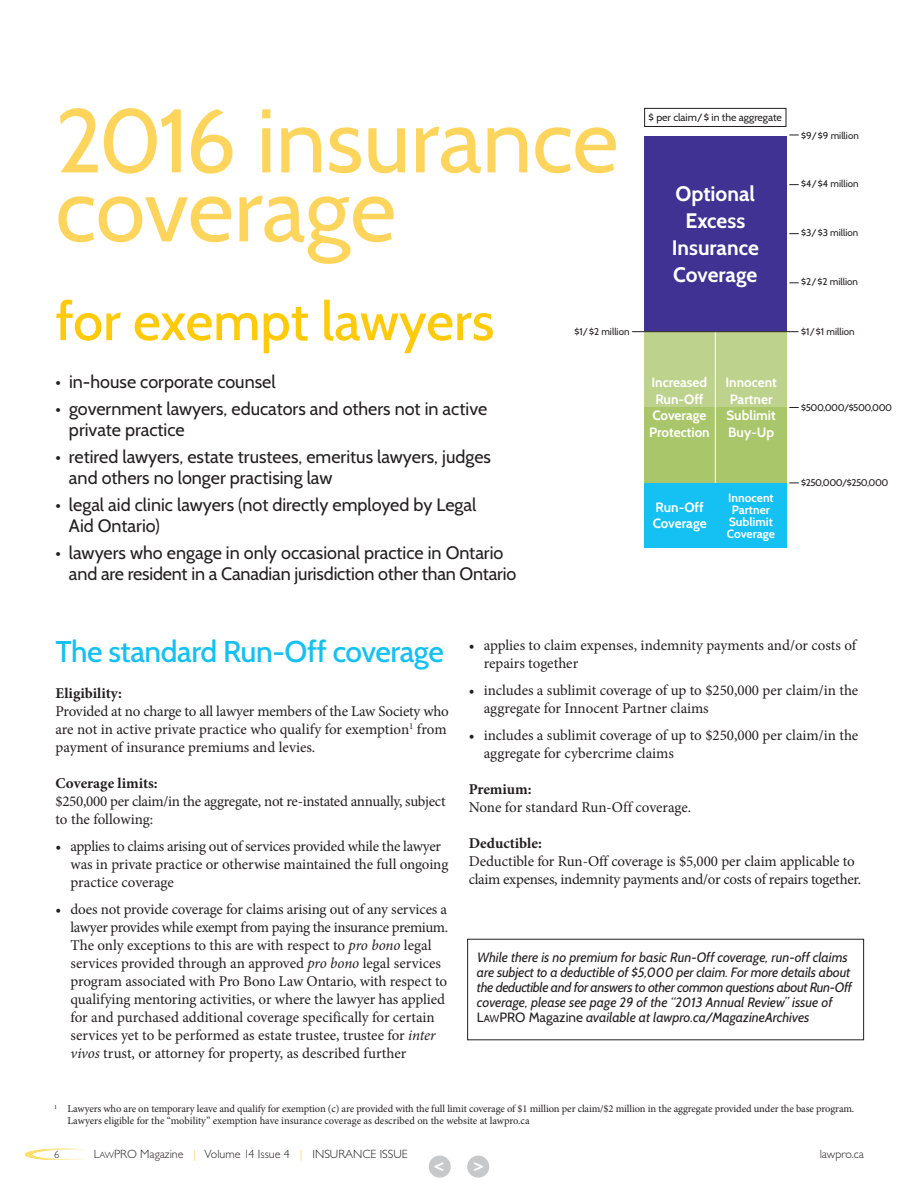
<style>
.page{position:relative;width:918px;height:1188px;background:#fff}
.page>*{position:absolute;margin:0;border:0;box-sizing:border-box;transform-origin:0 0}
.t1{font:90px/69px "Cabin";letter-spacing:-.005em;color:#fed55c}
.t2{font:500 54px "Cabin";color:#feca0a}
.t3{font:500 30px "Cabin";letter-spacing:-.015em;color:#15c0f2}
.t4{font:700 21px/27px "Cabin";color:#fff;text-align:center}
.t5{font:18px/21px "Cabin";color:#231f20}
.t6{font:800 17.55px "Avenir";color:#fff}
.t7{font:15px/18px "Minion Pro";letter-spacing:-.01em;color:#231f20}
.t8{font:700 15px "Minion Pro";color:#231f20}
.t9{font:italic 13.5px/15px "Cabin";letter-spacing:-.005em;color:#231f20}
.t10{font:700 13.5px/16.5px "Cabin";color:#fff}
.t11{font:300 12px "Gill Sans";color:#231f20}
.t12{font:700 12px/12px "Cabin";color:#fff;text-align:center}
.t13{font:10.5px/12px "Minion Pro";letter-spacing:-.01em;color:#231f20}
.t14{font:10.5px "Cabin";color:#231f20}
.t15{font:300 10.5px "Gill Sans";color:#231f20}
.t16{font:9.75px "Cabin";color:#231f20}
.t17{font:9.75px "Cabin";letter-spacing:-.05em;color:#231f20}
.s1{font-style:italic}
.s2{font-style:normal}
.s3{font-style:normal;font-size:10.2px}
.s4{font-size:9px}
.s5{color:#ffcf45}
</style>
<div class="page">
<svg style="left:25px;top:1148px;width:60px;height:12px"></svg>
<div style="left:644px;top:136px;width:143px;height:196px;background:#3f3293"></div>
<div style="left:644px;top:483px;width:143px;height:65px;background:#15c0f2"></div>
<div style="left:644px;top:332px;width:143px;height:75px;background:#bdd28d"></div>
<div style="left:644px;top:407px;width:143px;height:76px;background:#a9c66a"></div>
<div style="left:644px;top:108px;width:142px;height:19px;border:1px solid #231f20"></div>
<hr style="left:715px;top:332px;width:1px;height:151px;background:#fff">
<hr style="left:632px;top:331px;width:167px;height:1px;background:#231f20">
<div style="left:467px;top:939px;width:397px;height:101px;border:1px solid #231f20"></div>
<div style="left:467px;top:1156px;width:22px;height:22px;background:#c7c8ca;border-radius:50%"></div>
<div style="left:429px;top:1156px;width:22px;height:22px;background:#c7c8ca;border-radius:50%"></div>
<h1 class="t1" style="left:56px;top:115px;width:565px">2016 insurance coverage</h1>
<p class="t14" style="left:649px;top:113px;width:135px">$ per claim/$ in the aggregate</p>
<h3 class="t4" style="left:672px;top:182px;width:89px">Optional<br>Excess<br>Insurance<br>Coverage</h3>
<p class="t16" style="left:801px;top:131px;width:59px">$9/$9 million</p>
<p class="t16" style="left:801px;top:180px;width:59px">$4/$4 million</p>
<p class="t16" style="left:801px;top:229px;width:59px">$3/$3 million</p>
<p class="t16" style="left:801px;top:278px;width:58px">$2/$2 million</p>
<h2 class="t2" style="left:56px;top:300px;width:440px">for exempt lawyers</h2>
<p class="t5" style="left:56px;top:373px;width:222px">• in-house corporate counsel</p>
<p class="t5" style="left:69px;top:400px;width:420px;text-indent:-13px">• government lawyers, educators and others not in active private practice</p>
<p class="t5" style="left:69px;top:448px;width:424px;text-indent:-13px">• retired lawyers, estate trustees, emeritus lawyers, judges and others no longer practising law</p>
<p class="t5" style="left:69px;top:496px;width:409px;text-indent:-13px">• legal aid clinic lawyers (not directly employed by Legal<br>Aid Ontario)</p>
<p class="t5" style="left:69px;top:544px;width:449px;text-indent:-13px">• lawyers who engage in only occasional practice in Ontario and are resident in a Canadian jurisdiction other than Ontario</p>
<p class="t16" style="left:574px;top:328px;width:57px">$1/$2 million</p>
<p class="t16" style="left:801px;top:328px;width:55px">$1/$1 million</p>
<p class="t10" style="left:649px;top:375px;width:62px;text-align:center">Increased<br>Run-Off<br>Coverage<br>Protection</p>
<p class="t10" style="left:726px;top:375px;width:53px">Innocent<br>Partner<br>Sublimit<br>Buy-Up</p>
<p class="t10" style="left:653px;top:500px;width:55px">Run-Off<br>Coverage</p>
<p class="t12" style="left:727px;top:493px;width:49px">Innocent<br>Partner<br>Sublimit<br>Coverage</p>
<p class="t17" style="left:801px;top:404px;width:92px">$500,000/$500,000</p>
<p class="t17" style="left:801px;top:479px;width:89px">$250,000/$250,000</p>
<h3 class="t3" style="left:56px;top:640px;width:390px">The standard Run-Off coverage</h3>
<p class="t8" style="left:56px;top:688px;width:68px">Eligibility:</p>
<p class="t7" style="left:55px;top:704px;width:395px">Provided at no charge to all lawyer members of the Law Society who are not in active private practice who qualify for exemption<sup>1</sup> from payment of insurance premiums and levies.</p>
<p class="t8" style="left:55px;top:778px;width:104px">Coverage limits:</p>
<p class="t7" style="left:55px;top:794px;width:392px">$250,000 per claim/in the aggregate, not re-instated annually, subject to the following:</p>
<p class="t7" style="left:71px;top:839px;width:379px;text-indent:-15px">• applies to claims arising out of services provided while the lawyer was in private practice or otherwise maintained the full ongoing practice coverage</p>
<p class="t7" style="left:70px;top:902px;width:379px;text-indent:-15px">• does not provide coverage for claims arising out of any services a lawyer provides while exempt from paying the insurance premium.<br>The only exceptions to this are with respect to <span class="s1">pro bono</span> legal services provided through an approved <span class="s1">pro bono</span> legal services program associated with Pro Bono Law Ontario, with respect to qualifying mentoring activities, or where the lawyer has applied for and purchased additional coverage specifically for certain services yet to be performed as estate trustee, trustee for <span class="s1">inter vivos</span> trust, or attorney for property, as described further</p>
<p class="t7" style="left:484px;top:638px;width:374px;text-indent:-15px">• applies to claim expenses, indemnity payments and/or costs of repairs together</p>
<p class="t7" style="left:484px;top:683px;width:376px;text-indent:-15px">• includes a sublimit coverage of up to $250,000 per claim/in the aggregate for Innocent Partner claims</p>
<p class="t7" style="left:484px;top:728px;width:376px;text-indent:-15px">• includes a sublimit coverage of up to $250,000 per claim/in the aggregate for cybercrime claims</p>
<p class="t8" style="left:469px;top:784px;width:64px">Premium:</p>
<p class="t7" style="left:469px;top:800px;width:224px">None for standard Run-Off coverage.</p>
<p class="t8" style="left:469px;top:838px;width:75px">Deductible:</p>
<p class="t7" style="left:469px;top:854px;width:394px">Deductible for Run-Off coverage is $5,000 per claim applicable to claim expenses, indemnity payments and/or costs of repairs together.</p>
<p class="t9" style="left:477px;top:951px;width:377px">While there is no premium for basic Run-Off coverage, run-off claims are subject to a deductible of $5,000 per claim. For more details about the deductible and for answers to other common questions about Run-Off coverage, please see page 29 of the “2013 Annual Review” issue of <span class="s2">L</span><span class="s3">AW</span><span class="s2">PRO Magazine</span> available at lawpro.ca/MagazineArchives</p>
<p class="t13" style="left:67px;top:1104px;width:788px;text-indent:-13px"><sup>1</sup> Lawyers who are on temporary leave and qualify for exemption (c) are provided with the full limit coverage of $1 million per claim/$2 million in the aggregate provided under the base program.<br>Lawyers eligible for the “mobility” exemption have insurance coverage as described on the website at lawpro.ca</p>
<p class="t15" style="left:54px;top:1148px;width:7px">6</p>
<p class="t11" style="left:94px;top:1147px;width:316px">L<span class="s4">AW</span>PRO Magazine <span class="s5">|</span> Volume 14 Issue 4 <span class="s5">|</span> INSURANCE ISSUE</p>
<p class="t11" style="left:820px;top:1147px;width:46px">lawpro.ca</p>
<p class="t6" style="left:433px;top:1159px;width:13px">&lt;</p>
<p class="t6" style="left:473px;top:1159px;width:13px">&gt;</p>
</div>
